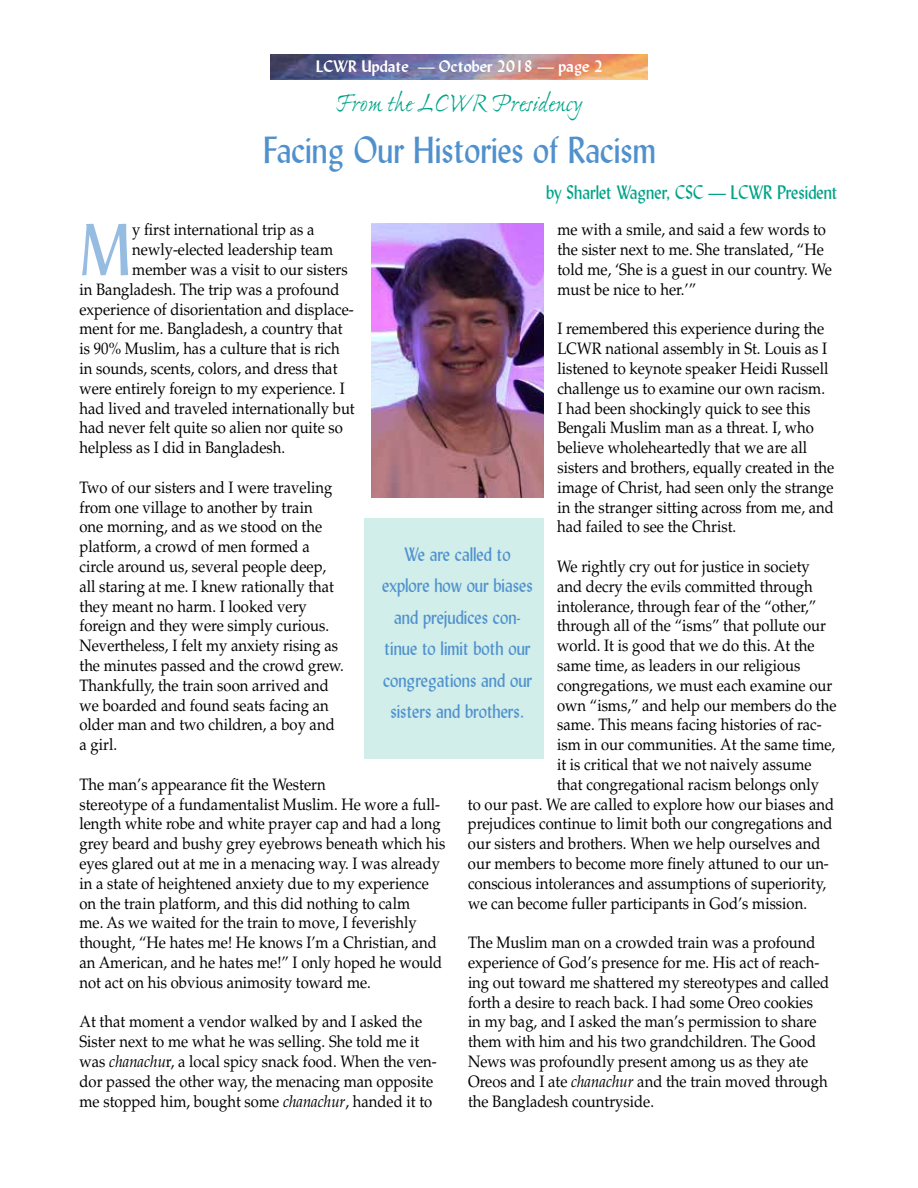
<style>
.page{position:relative;width:918px;height:1188px;background:#fff}
.page>*{position:absolute;margin:0;border:0;box-sizing:border-box;transform-origin:0 0}
.t1{font:72.45px "Lydian BT";color:#96bde1;scale:.9 1}
.t2{font:37.5px "Lydian BT";color:#5091cd;scale:.9 1}
.t3{font:27px "Ex Ponto Pro";color:#00a389}
.t4{font:19.5px/31.5px "Lydian BT";color:#5091cd;text-align:center;scale:.9 1}
.t5{font:19.5px "Lydian BT";color:#00a389;scale:.9 1}
.t6{font:16.5px/19.8px "Palatino LT Std";color:#000;scale:.9 1}
.t7{font:700 16.5px "Lydian BT";color:#fff}
.s1{font-style:italic}
</style>
<div class="page">
<img style="left:271px;top:54px;width:377px;height:26px">
<img style="left:371px;top:223px;width:173px;height:275px">
<div style="left:364px;top:519px;width:180px;height:240px;background:#d1eeea"></div>
<p class="t7" style="left:316px;top:56px;width:289px">LCWR Update — October 2018 — page 2</p>
<h3 class="t3" style="left:335px;top:86px;width:249px">From the LCWR Presidency</h3>
<h2 class="t2" style="left:263px;top:127px;width:438px">Facing Our Histories of Racism</h2>
<p class="t5" style="left:546px;top:181px;width:325px">by Sharlet Wagner, CSC — LCWR President</p>
<p class="t6" style="left:557px;top:220px;width:307px">me with a smile, and said a few words to the sister next to me. She translated, “He told me, ‘She is a guest in our country. We must be nice to her.’”</p>
<p class="t6" style="left:557px;top:319px;width:309px">I remembered this experience during the LCWR national assembly in St. Louis as I listened to keynote speaker Heidi Russell challenge us to examine our own racism.<br>I had been shockingly quick to see this Bengali Muslim man as a threat. I, who believe wholeheartedly that we are all sisters and brothers, equally created in the image of Christ, had seen only the strange in the stranger sitting across from me, and had failed to see the Christ.</p>
<p class="t6" style="left:557px;top:557px;width:282px">We rightly cry out for justice in society</p>
<p class="t6" style="left:557px;top:577px;width:286px">and decry the evils committed through</p>
<p class="t6" style="left:557px;top:596px;width:290px">intolerance, through fear of the “other,”</p>
<p class="t6" style="left:557px;top:616px;width:300px">through all of the “isms” that pollute our</p>
<p class="t6" style="left:557px;top:636px;width:288px">world. It is good that we do this. At the</p>
<p class="t6" style="left:557px;top:656px;width:272px">same time, as leaders in our religious</p>
<p class="t6" style="left:557px;top:676px;width:307px">congregations, we must each examine our</p>
<p class="t6" style="left:557px;top:695px;width:312px">own “isms,” and help our members do the</p>
<p class="t6" style="left:557px;top:715px;width:296px">same. This means facing histories of rac-</p>
<p class="t6" style="left:557px;top:735px;width:311px">ism in our communities. At the same time,</p>
<p class="t6" style="left:557px;top:755px;width:284px">it is critical that we not naively assume</p>
<p class="t6" style="left:557px;top:775px;width:293px">that congregational racism belongs only</p>
<p class="t6" style="left:468px;top:794px;width:408px">to our past. We are called to explore how our biases and</p>
<p class="t6" style="left:468px;top:814px;width:407px">prejudices continue to limit both our congregations and</p>
<p class="t6" style="left:468px;top:834px;width:393px">our sisters and brothers. When we help ourselves and</p>
<p class="t6" style="left:468px;top:854px;width:403px">our members to become more finely attuned to our un-</p>
<p class="t6" style="left:468px;top:874px;width:399px">conscious intolerances and assumptions of superiority,</p>
<p class="t6" style="left:468px;top:893px;width:378px">we can become fuller participants in God’s mission.</p>
<p class="t6" style="left:468px;top:933px;width:403px">The Muslim man on a crowded train was a profound experience of God’s presence for me. His act of reach&shy;ing out toward me shattered my stereotypes and called forth a desire to reach back. I had some Oreo cookies in my bag, and I asked the man’s permission to share them with him and his two grandchildren. The Good News was profoundly present among us as they ate Oreos and I ate <span class="s1">chanachur</span> and the train moved through the Bangladesh countryside.</p>
<h1 class="t1" style="left:80px;top:205px;width:60px">M</h1>
<p class="t6" style="left:132px;top:220px;width:204px">y first international trip as a</p>
<p class="t6" style="left:132px;top:240px;width:225px">newly-elected leadership team</p>
<p class="t6" style="left:132px;top:260px;width:241px">member was a visit to our sisters</p>
<p class="t6" style="left:79px;top:280px;width:290px">in Bangladesh. The trip was a profound</p>
<p class="t6" style="left:79px;top:299px;width:306px">experience of disorientation and displace-</p>
<p class="t6" style="left:80px;top:319px;width:294px">ment for me. Bangladesh, a country that</p>
<p class="t6" style="left:80px;top:339px;width:291px">is 90% Muslim, has a culture that is rich</p>
<p class="t6" style="left:80px;top:359px;width:288px">in sounds, scents, colors, and dress that</p>
<p class="t6" style="left:80px;top:379px;width:296px">were entirely foreign to my experience. I</p>
<p class="t6" style="left:80px;top:398px;width:307px">had lived and traveled internationally but</p>
<p class="t6" style="left:80px;top:418px;width:294px">had never felt quite so alien nor quite so</p>
<p class="t6" style="left:80px;top:438px;width:230px">helpless as I did in Bangladesh.</p>
<p class="t6" style="left:80px;top:478px;width:295px">Two of our sisters and I were traveling from one village to another by train<br>one morning, and as we stood on the platform, a crowd of men formed a circle around us, several people deep, all staring at me. I knew rationally that they meant no harm. I looked very foreign and they were simply curious.<br>Nevertheless, I felt my anxiety rising as the minutes passed and the crowd grew.<br>Thankfully, the train soon arrived and we boarded and found seats facing an older man and two children, a boy and a girl.</p>
<p class="t6" style="left:80px;top:775px;width:408px">The man’s appearance fit the Western<br>stereotype of a fundamentalist Muslim. He wore a full&shy;length white robe and white prayer cap and had a long grey beard and bushy grey eyebrows beneath which his eyes glared out at me in a menacing way. I was already in a state of heightened anxiety due to my experience on the train platform, and this did nothing to calm<br>me. As we waited for the train to move, I feverishly thought, “He hates me! He knows I’m a Christian, and an American, and he hates me!” I only hoped he would not act on his obvious animosity toward me.</p>
<p class="t6" style="left:80px;top:1012px;width:399px">At that moment a vendor walked by and I asked the Sister next to me what he was selling. She told me it was <span class="s1">chanachu</span>r, a local spicy snack food. When the ven&shy;dor passed the other way, the menacing man opposite me stopped him, bought some <span class="s1">chanachur</span>, handed it to</p>
<p class="t4" style="left:382px;top:538px;width:169px">We are called to explore how our biases and prejudices con&shy;tinue to limit both our congregations and our sisters and brothers.</p>
</div>
